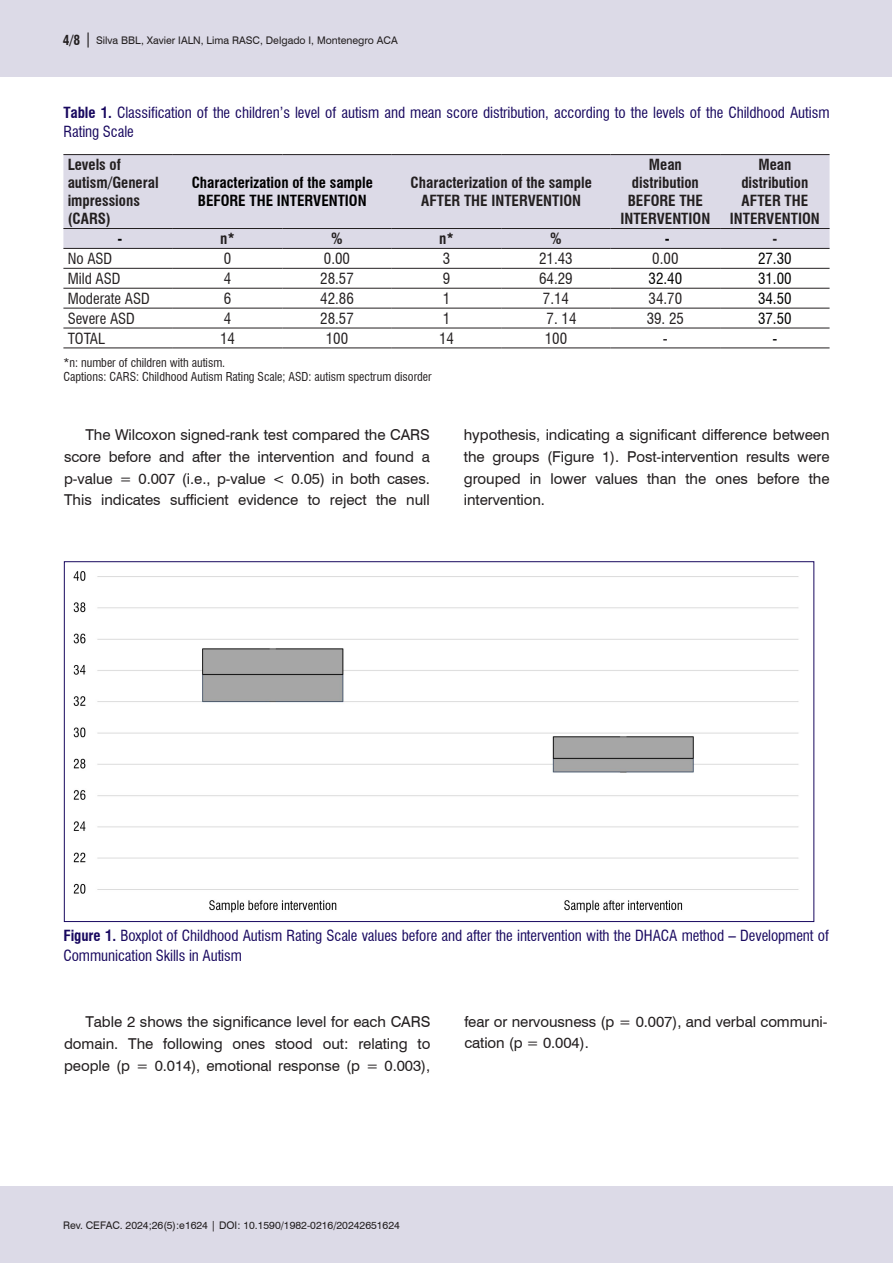
<style>
.page{position:relative;width:893px;height:1263px;background:#fff}
.page>*{position:absolute;margin:0;border:0;box-sizing:border-box;transform-origin:0 0}
.Corpo_do_texto_INGLES{font:15px/21.6px "Swiss 721 BT";letter-spacing:-.005em;color:#231f20;text-align:justify}
.Titulo_tabelas_e_gráficos{font:condensed 15px/19.5px "Swiss 721 BT";letter-spacing:-.005em;color:#18085f}
.Texto_tabelas{font:700 condensed 15px/18px "Swiss 721 BT";color:#231f20;text-align:center}
.Texto_tabelas-2{font:condensed 15px "Swiss 721 BT";color:#231f20}
.Texto_tabelas-3{font:700 condensed 15px/18px "Swiss 721 BT";color:#000;text-align:center}
.Texto_tabelas-4{font:condensed 15px "Swiss 721 BT";color:#000}
.Legendas{font:condensed 12px "Swiss 721 BT";color:#231f20}
.t1{font:10.5px "Swiss 721 BT";color:#231f20}
.s1{font-weight:700;font-stretch:condensed;font-size:13.5px}
.s2{font-size:15px}
.s3{font-weight:700}
</style>
<div class="page">
<div style="left:0;top:1186px;width:892px;height:77px;background:#dcdae7"></div>
<div style="left:0;top:0;width:892px;height:77px;background:#dcdae7"></div>
<div style="left:63px;top:155px;width:766px;height:93px;background:#dcdae7"></div>
<hr style="left:63px;top:228px;width:110px;height:1px;background:#231f20">
<hr style="left:173px;top:228px;width:109px;height:1px;background:#231f20">
<hr style="left:282px;top:228px;width:110px;height:1px;background:#231f20">
<hr style="left:392px;top:228px;width:109px;height:1px;background:#231f20">
<hr style="left:501px;top:228px;width:110px;height:1px;background:#231f20">
<hr style="left:611px;top:228px;width:109px;height:1px;background:#231f20">
<hr style="left:720px;top:228px;width:109px;height:1px;background:#231f20">
<hr style="left:63px;top:248px;width:110px;height:1px;background:#231f20">
<hr style="left:173px;top:248px;width:109px;height:1px;background:#231f20">
<hr style="left:282px;top:248px;width:110px;height:1px;background:#231f20">
<hr style="left:392px;top:248px;width:109px;height:1px;background:#231f20">
<hr style="left:501px;top:248px;width:110px;height:1px;background:#231f20">
<hr style="left:611px;top:248px;width:109px;height:1px;background:#231f20">
<hr style="left:720px;top:248px;width:109px;height:1px;background:#231f20">
<hr style="left:63px;top:154px;width:110px;height:1px;background:#231f20">
<hr style="left:173px;top:154px;width:109px;height:1px;background:#231f20">
<hr style="left:282px;top:154px;width:110px;height:1px;background:#231f20">
<hr style="left:392px;top:154px;width:109px;height:1px;background:#231f20">
<hr style="left:501px;top:154px;width:110px;height:1px;background:#231f20">
<hr style="left:611px;top:154px;width:109px;height:1px;background:#231f20">
<hr style="left:720px;top:154px;width:109px;height:1px;background:#231f20">
<hr style="left:63px;top:348px;width:110px;height:1px;background:#231f20">
<hr style="left:173px;top:348px;width:109px;height:1px;background:#231f20">
<hr style="left:282px;top:348px;width:110px;height:1px;background:#231f20">
<hr style="left:392px;top:348px;width:109px;height:1px;background:#231f20">
<hr style="left:501px;top:348px;width:110px;height:1px;background:#231f20">
<hr style="left:611px;top:348px;width:109px;height:1px;background:#231f20">
<hr style="left:720px;top:348px;width:109px;height:1px;background:#231f20">
<hr style="left:63px;top:268px;width:110px;height:1px;background:#231f20">
<hr style="left:173px;top:268px;width:109px;height:1px;background:#231f20">
<hr style="left:282px;top:268px;width:110px;height:1px;background:#231f20">
<hr style="left:392px;top:268px;width:109px;height:1px;background:#231f20">
<hr style="left:501px;top:268px;width:110px;height:1px;background:#231f20">
<hr style="left:611px;top:268px;width:109px;height:1px;background:#231f20">
<hr style="left:720px;top:268px;width:109px;height:1px;background:#231f20">
<hr style="left:63px;top:288px;width:110px;height:1px;background:#231f20">
<hr style="left:173px;top:288px;width:109px;height:1px;background:#231f20">
<hr style="left:282px;top:288px;width:110px;height:1px;background:#231f20">
<hr style="left:392px;top:288px;width:109px;height:1px;background:#231f20">
<hr style="left:501px;top:288px;width:110px;height:1px;background:#231f20">
<hr style="left:611px;top:288px;width:109px;height:1px;background:#231f20">
<hr style="left:720px;top:288px;width:109px;height:1px;background:#231f20">
<hr style="left:63px;top:308px;width:110px;height:1px;background:#231f20">
<hr style="left:173px;top:308px;width:109px;height:1px;background:#231f20">
<hr style="left:282px;top:308px;width:110px;height:1px;background:#231f20">
<hr style="left:392px;top:308px;width:109px;height:1px;background:#231f20">
<hr style="left:501px;top:308px;width:110px;height:1px;background:#231f20">
<hr style="left:611px;top:308px;width:109px;height:1px;background:#231f20">
<hr style="left:720px;top:308px;width:109px;height:1px;background:#231f20">
<hr style="left:63px;top:328px;width:110px;height:1px;background:#231f20">
<hr style="left:173px;top:328px;width:109px;height:1px;background:#231f20">
<hr style="left:282px;top:328px;width:110px;height:1px;background:#231f20">
<hr style="left:392px;top:328px;width:109px;height:1px;background:#231f20">
<hr style="left:501px;top:328px;width:110px;height:1px;background:#231f20">
<hr style="left:611px;top:328px;width:109px;height:1px;background:#231f20">
<hr style="left:720px;top:328px;width:109px;height:1px;background:#231f20">
<img style="left:73px;top:571px;width:726px;height:342px">
<p class="t1" style="left:63px;top:33px;width:337px"><span class="s1">4/8</span> <span class="s2">|</span> Silva BBL, Xavier IALN, Lima RASC, Delgado I, Montenegro ACA</p>
<p class="Titulo_tabelas_e_gráficos" style="left:63px;top:102px;width:768px"><span class="s3">Table 1.</span> Classification of the children’s level of autism and mean score distribution, according to the levels of the Childhood Autism<br>Rating Scale</p>
<p class="Texto_tabelas" style="left:68px;top:156px;width:93px;text-align:left">Levels of autism/General impressions (CARS)</p>
<p class="Texto_tabelas" style="left:620px;top:156px;width:91px">Mean distribution<br>BEFORE THE<br>INTERVENTION</p>
<p class="Texto_tabelas" style="left:730px;top:156px;width:91px">Mean distribution<br>AFTER THE<br>INTERVENTION</p>
<p class="Texto_tabelas-3" style="left:192px;top:174px;width:183px">Characterization of the sample<br>BEFORE THE INTERVENTION</p>
<p class="Texto_tabelas" style="left:411px;top:174px;width:183px">Characterization of the sample<br>AFTER THE INTERVENTION</p>
<p class="Texto_tabelas-3" style="left:118px;top:230px;width:6px">-</p>
<p class="Texto_tabelas" style="left:220px;top:230px;width:16px">n*</p>
<p class="Texto_tabelas" style="left:331px;top:230px;width:13px">%</p>
<p class="Texto_tabelas" style="left:439px;top:230px;width:16px">n*</p>
<p class="Texto_tabelas" style="left:550px;top:230px;width:13px">%</p>
<p class="Texto_tabelas-3" style="left:665px;top:230px;width:6px">-</p>
<p class="Texto_tabelas" style="left:772px;top:230px;width:6px">-</p>
<p class="Texto_tabelas-2" style="left:68px;top:250px;width:46px">No ASD</p>
<p class="Texto_tabelas-2" style="left:224px;top:250px;width:9px">0</p>
<p class="Texto_tabelas-2" style="left:324px;top:250px;width:28px">0.00</p>
<p class="Texto_tabelas-2" style="left:443px;top:250px;width:9px">3</p>
<p class="Texto_tabelas-2" style="left:539px;top:250px;width:35px">21.43</p>
<p class="Texto_tabelas-2" style="left:652px;top:250px;width:28px">0.00</p>
<p class="Texto_tabelas-4" style="left:758px;top:250px;width:35px">27.30</p>
<p class="Texto_tabelas-2" style="left:68px;top:269px;width:54px">Mild ASD</p>
<p class="Texto_tabelas-2" style="left:224px;top:269px;width:9px">4</p>
<p class="Texto_tabelas-2" style="left:320px;top:269px;width:35px">28.57</p>
<p class="Texto_tabelas-2" style="left:443px;top:269px;width:9px">9</p>
<p class="Texto_tabelas-2" style="left:539px;top:269px;width:35px">64.29</p>
<p class="Texto_tabelas-4" style="left:649px;top:269px;width:35px">32.40</p>
<p class="Texto_tabelas-4" style="left:758px;top:269px;width:35px">31.00</p>
<p class="Texto_tabelas-2" style="left:68px;top:289px;width:84px">Moderate ASD</p>
<p class="Texto_tabelas-2" style="left:224px;top:289px;width:9px">6</p>
<p class="Texto_tabelas-2" style="left:320px;top:289px;width:35px">42.86</p>
<p class="Texto_tabelas-2" style="left:443px;top:289px;width:9px">1</p>
<p class="Texto_tabelas-2" style="left:543px;top:289px;width:28px">7.14</p>
<p class="Texto_tabelas-2" style="left:649px;top:289px;width:35px">34.70</p>
<p class="Texto_tabelas-4" style="left:758px;top:289px;width:35px">34.50</p>
<p class="Texto_tabelas-2" style="left:68px;top:309px;width:69px">Severe ASD</p>
<p class="Texto_tabelas-2" style="left:224px;top:309px;width:9px">4</p>
<p class="Texto_tabelas-2" style="left:320px;top:309px;width:35px">28.57</p>
<p class="Texto_tabelas-2" style="left:443px;top:309px;width:9px">1</p>
<p class="Texto_tabelas-2" style="left:547px;top:309px;width:31px">7. 14</p>
<p class="Texto_tabelas-2" style="left:647px;top:309px;width:39px">39. 25</p>
<p class="Texto_tabelas-4" style="left:758px;top:309px;width:35px">37.50</p>
<p class="Texto_tabelas-2" style="left:68px;top:329px;width:39px">TOTAL</p>
<p class="Texto_tabelas-2" style="left:220px;top:329px;width:16px">14</p>
<p class="Texto_tabelas-2" style="left:326px;top:329px;width:24px">100</p>
<p class="Texto_tabelas-2" style="left:439px;top:329px;width:16px">14</p>
<p class="Texto_tabelas-2" style="left:545px;top:329px;width:24px">100</p>
<p class="Texto_tabelas-2" style="left:663px;top:329px;width:6px">-</p>
<p class="Texto_tabelas-4" style="left:772px;top:329px;width:6px">-</p>
<p class="Legendas" style="left:63px;top:355px;width:163px">*n: number of children with autism.</p>
<p class="Legendas" style="left:63px;top:370px;width:370px">Captions: CARS: Childhood Autism Rating Scale; ASD: autism spectrum disorder</p>
<p class="Corpo_do_texto_INGLES" style="left:64px;top:424px;width:367px;text-indent:21px">The Wilcoxon signed-rank test compared the CARS score before and after the intervention and found a p-value = 0.007 (i.e., p-value &lt; 0.05) in both cases.<br>This indicates sufficient evidence to reject the null</p>
<p class="Corpo_do_texto_INGLES" style="left:464px;top:424px;width:367px">hypothesis, indicating a significant difference between the groups (Figure 1). Post-intervention results were grouped in lower values than the ones before the intervention.</p>
<p class="Titulo_tabelas_e_gráficos" style="left:63px;top:926px;width:767px"><span class="s3">Figure 1.</span> Boxplot of Childhood Autism Rating Scale values before and after the intervention with the DHACA method – Development of<br>Communication Skills in Autism</p>
<p class="Corpo_do_texto_INGLES" style="left:64px;top:1010px;width:368px;text-indent:21px">Table 2 shows the significance level for each CARS domain. The following ones stood out: relating to people (p = 0.014), emotional response (p = 0.003),</p>
<p class="Corpo_do_texto_INGLES" style="left:464px;top:1010px;width:365px;line-height:21px">fear or nervousness (p = 0.007), and verbal communi&shy;cation (p = 0.004).</p>
<p class="t1" style="left:63px;top:1218px;width:338px">Rev. CEFAC. 2024;26(5):e1624 | DOI: 10.1590/1982-0216/20242651624</p>
</div>
